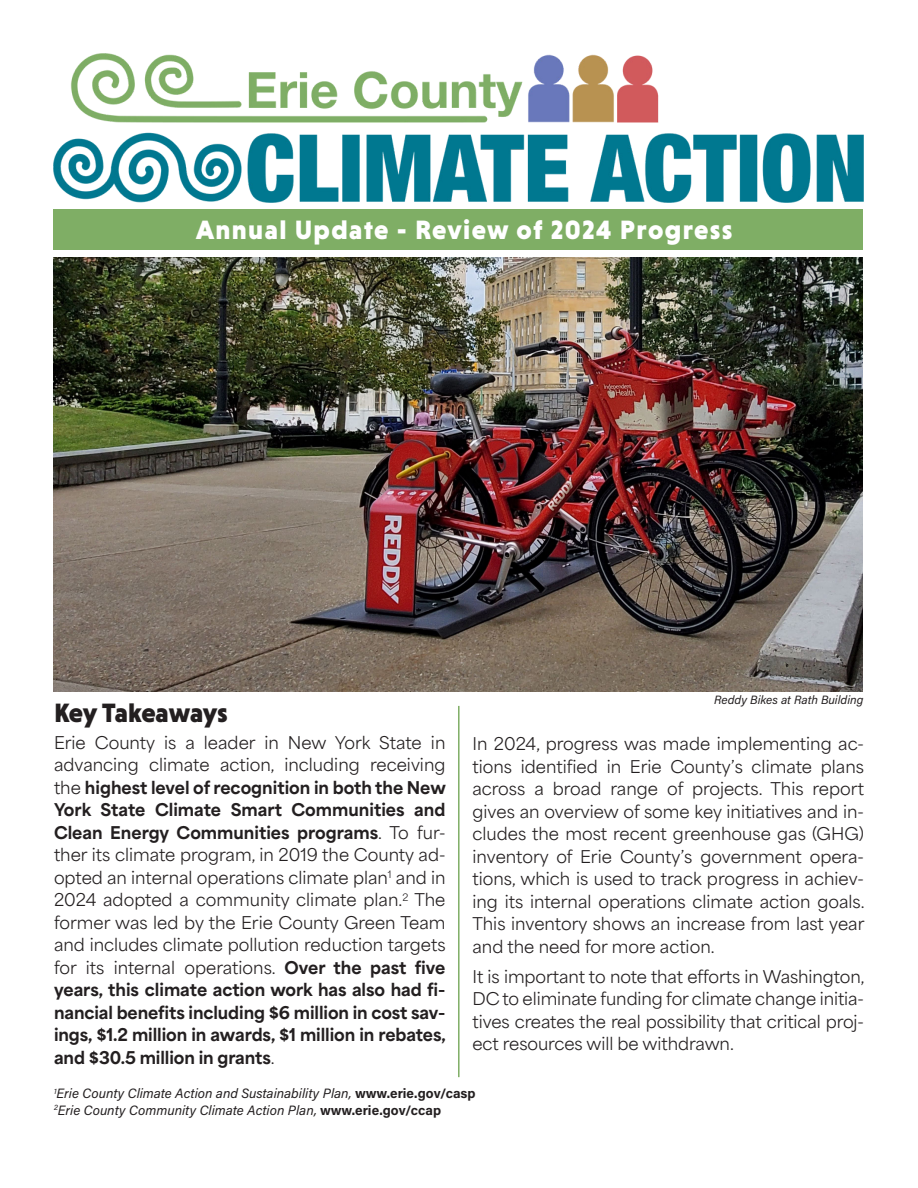
<style>
.page{position:relative;width:918px;height:1188px;background:#fff}
.page>*{position:absolute;margin:0;border:0;box-sizing:border-box;transform-origin:0 0}
.t1{font:900 27px "Niveau Grotesk";letter-spacing:.05em;color:#fff}
.t2{font:900 27px "Niveau Grotesk";letter-spacing:-.01em;color:#231f20}
.t3{font:16.5px/22.5px "Area Normal";color:#231f20;text-align:justify}
.t4{font:italic 13.5px "Acumin Pro";color:#231f20}
.t5{font:italic 12px "Acumin Pro";color:#231f20}
.s1{font-weight:800}
.s2{font-weight:700;font-style:normal}
</style>
<div class="page">
<img style="left:53px;top:54px;width:810px;height:149px">
<hr style="left:458px;top:706px;width:2px;height:371px;background:#7fae65">
<div style="left:53px;top:209px;width:810px;height:41px;background:#7fae65"></div>
<img style="left:53px;top:257px;width:810px;height:434px">
<p class="t1" style="left:196px;top:215px;width:538px">Annual Update - Review of 2024 Progress</p>
<p class="t5" style="left:714px;top:691px;width:151px">Reddy Bikes at Rath Building</p>
<p class="t2" style="left:54px;top:697px;width:175px">Key Takeaways</p>
<p class="t3" style="left:54px;top:729px;width:393px">Erie County is a leader in New York State in advancing climate action, including receiving the <span class="s1">highest level of recognition in both the New York State Climate Smart Communities and Clean Energy Communities programs</span>. To fur&shy;ther its climate program, in 2019 the County ad&shy;opted an internal operations climate plan<sup>1</sup> and in 2024 adopted a community climate plan.<sup>2</sup> The former was led by the Erie County Green Team and includes climate pollution reduction targets for its internal operations. <span class="s1">Over the past five years, this climate action work has also had fi&shy;nancial benefits including $6 million in cost sav&shy;ings, $1.2 million in awards, $1 million in rebates, and $30.5 million in grants</span>.</p>
<p class="t3" style="left:472px;top:731px;width:394px">In 2024, progress was made implementing ac&shy;tions identified in Erie County’s climate plans across a broad range of projects. This report gives an overview of some key initiatives and in&shy;cludes the most recent greenhouse gas (GHG) inventory of Erie County’s government opera&shy;tions, which is used to track progress in achiev&shy;ing its internal operations climate action goals.<br>This inventory shows an increase from last year and the need for more action.</p>
<p class="t3" style="left:472px;top:963px;width:394px">It is important to note that efforts in Washington, DC to eliminate funding for climate change initia&shy;tives creates the real possibility that critical proj&shy;ect resources will be withdrawn.</p>
<p class="t4" style="left:54px;top:1084px;width:423px"><sup>1</sup>Erie County Climate Action and Sustainability Plan, <span class="s2">www.erie.gov/casp</span></p>
<p class="t4" style="left:54px;top:1100px;width:389px"><sup>2</sup>Erie County Community Climate Action Plan, <span class="s2">www.erie.gov/ccap</span></p>
</div>
